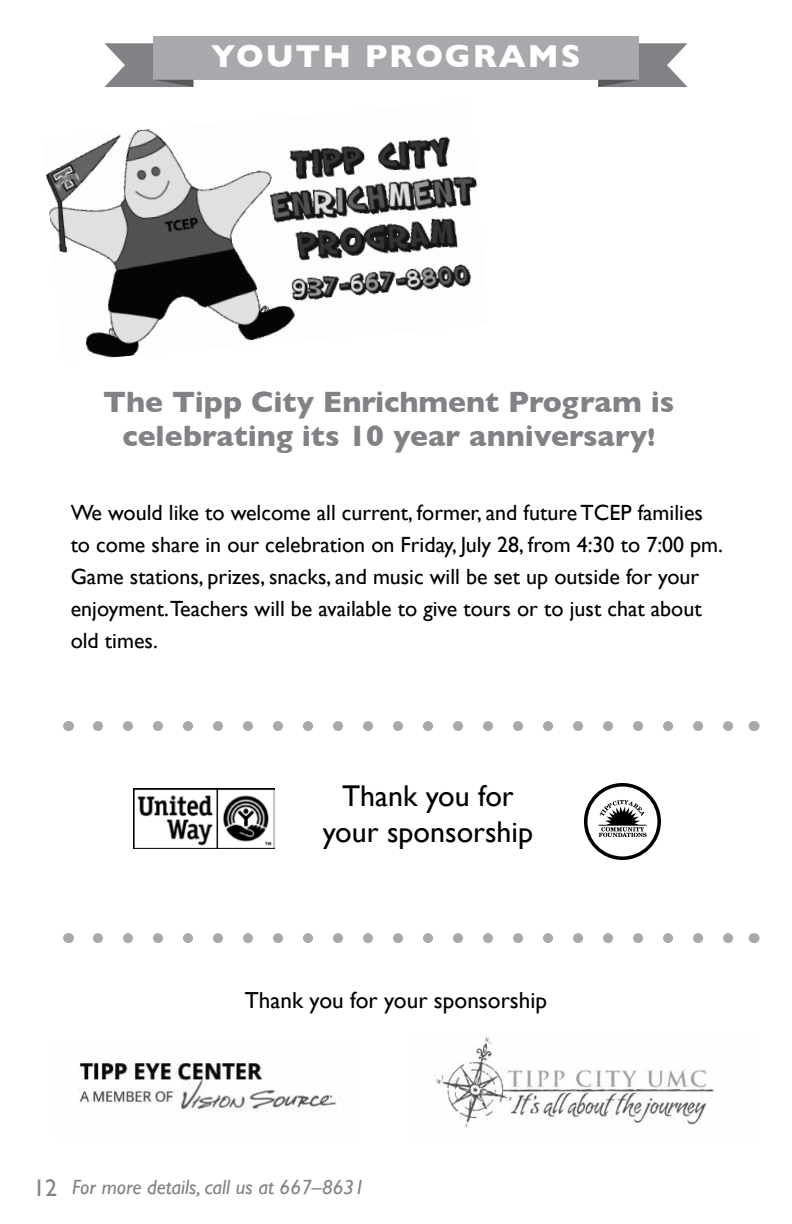
<style>
.page{position:relative;width:792px;height:1224px;background:#fff}
.page>*{position:absolute;margin:0;border:0;box-sizing:border-box;transform-origin:0 0}
.t1{font:700 32.4px "Gill Sans";letter-spacing:.06em;color:#fff}
.t2{font:700 30px/34px "Gill Sans";color:#808285;text-align:center}
.t3{font:30px/36px "Gill Sans";color:#000;text-align:center}
.t4{font:23.2px "Gill Sans";color:#000}
.t5{font:22px/32px "Gill Sans";color:#000}
.t6{font:italic 20.6px "Gill Sans";color:#808285}
.s1{font-size:26px}
.s2{font-style:normal;font-size:24px}
</style>
<div class="page">
<svg style="left:98px;top:933px;width:635px;height:10px"></svg>
<svg style="left:98px;top:721px;width:635px;height:10px"></svg>
<div style="left:153px;top:36px;width:486px;height:44px;background:#a7a9ac"></div>
<svg style="left:104px;top:43px;width:584px;height:44px"></svg>
<img style="left:78px;top:1063px;width:263px;height:49px">
<img style="left:434px;top:1037px;width:280px;height:91px">
<img style="left:133px;top:789px;width:141px;height:60px">
<svg style="left:584px;top:783px;width:77px;height:77px"></svg>
<img style="left:46px;top:129px;width:431px;height:229px">
<h1 class="t1" style="left:211px;top:30px;width:371px">YOUTH PROGRAMS</h1>
<h2 class="t2" style="left:103px;top:384px;width:573px">The Tipp City Enrichment Program is celebrating its 10 year anniversary<span class="s1">!</span></h2>
<p class="t5" style="left:71px;top:496px;width:654px">We would like to welcome all current, former, and future TCEP families to come share in our celebration on Friday, July 28, from 4:30 to 7:00 pm.<br>Game stations, prizes, snacks, and music will be set up outside for your enjoyment.Teachers will be available to give tours or to just chat about old times.</p>
<h2 class="t3" style="left:323px;top:778px;width:212px">Thank you for your sponsorship</h2>
<p class="t4" style="left:245px;top:987px;width:304px">Thank you for your sponsorship</p>
<p class="t6" style="left:33px;top:1176px;width:334px"><span class="s2">12</span> For more details, call us at 667–8631</p>
</div>
